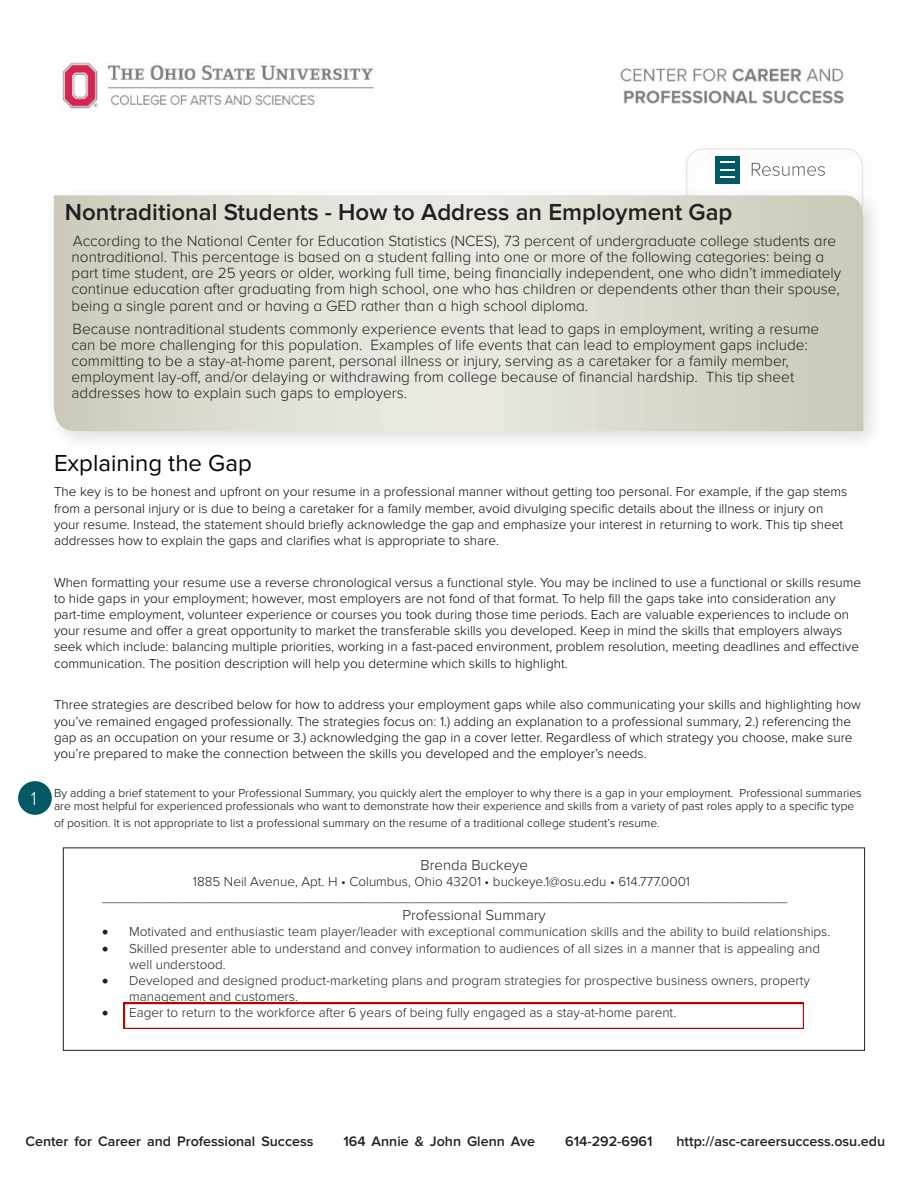
<style>
.page{position:relative;width:918px;height:1188px;background:#fff}
.page>*{position:absolute;margin:0;border:0;box-sizing:border-box;transform-origin:0 0}
.t1{font:600 24px "Proxima Nova";color:#231f20}
.t2{font:24px "Proxima Nova";color:#040503}
.t3{font:300 19.2px "Proxima Nova";color:#fff}
.t4{font:300 15.3px/16.2px "Proxima Nova";color:#231f20}
.No_Spacing{font:300 15px "Proxima Nova";color:#231f20}
.t5{font:600 14.25px "Proxima Nova";color:#231f20}
.t6{font:300 13.5px/16.2px "Proxima Nova";color:#040503}
.t7{font:300 13.5px/16.2px "Proxima Nova";color:#231f20}
.t8{font:300 12px/13.5px "Proxima Nova";color:#040503}
</style>
<div class="page">
<div style="left:686px;top:148px;width:177px;height:74px;border:2px solid #eae8e1;border-radius:18px"></div>
<div style="left:44px;top:186px;width:841px;height:267px;background:#231f20;opacity:.15"></div>
<svg style="left:54px;top:195px;width:809px;height:236px"></svg>
<div style="left:716px;top:156px;width:24px;height:27px;background:#035a64"></div>
<svg style="left:720px;top:161px;width:15px;height:2px"></svg>
<svg style="left:720px;top:169px;width:15px;height:1px"></svg>
<svg style="left:720px;top:176px;width:15px;height:2px"></svg>
<svg style="left:752px;top:163px;width:73px;height:13px"></svg>
<div style="left:18px;top:781px;width:34px;height:34px;background:#035a64;border-radius:50%"></div>
<img style="left:123px;top:1002px;width:681px;height:27px">
<div style="left:63px;top:847px;width:802px;height:204px;border:1px solid #231f20"></div>
<img style="left:62px;top:62px;width:782px;height:47px">
<p class="t1" style="left:65px;top:199px;width:669px">Nontraditional Students - How to Address an Employment Gap</p>
<p class="t4" style="left:72px;top:233px;width:771px">According to the National Center for Education Statistics (NCES), 73 percent of undergraduate college students are nontraditional. This percentage is based on a student falling into one or more of the following categories: being a part time student, are 25 years or older, working full time, being financially independent, one who didn’t immediately continue education after graduating from high school, one who has children or dependents other than their spouse, being a single parent and or having a GED rather than a high school diploma.</p>
<p class="t4" style="left:72px;top:321px;width:749px">Because nontraditional students commonly experience events that lead to gaps in employment, writing a resume can be more challenging for this population. Examples of life events that can lead to employment gaps include: committing to be a stay-at-home parent, personal illness or injury, serving as a caretaker for a family member, employment lay-off, and/or delaying or withdrawing from college because of financial hardship. This tip sheet addresses how to explain such gaps to employers.</p>
<p class="t3" style="left:31px;top:788px;width:7px">1</p>
<p class="t2" style="left:54px;top:449px;width:199px">Explaining the Gap</p>
<p class="t6" style="left:54px;top:484px;width:795px">The key is to be honest and upfront on your resume in a professional manner without getting too personal. For example, if the gap stems from a personal injury or is due to being a caretaker for a family member, avoid divulging specific details about the illness or injury on your resume. Instead, the statement should briefly acknowledge the gap and emphasize your interest in returning to work. This tip sheet addresses how to explain the gaps and clarifies what is appropriate to share.</p>
<p class="t6" style="left:54px;top:574px;width:809px">When formatting your resume use a reverse chronological versus a functional style. You may be inclined to use a functional or skills resume to hide gaps in your employment; however, most employers are not fond of that format. To help fill the gaps take into consideration any part-time employment, volunteer experience or courses you took during those time periods. Each are valuable experiences to include on your resume and offer a great opportunity to market the transferable skills you developed. Keep in mind the skills that employers always seek which include: balancing multiple priorities, working in a fast-paced environment, problem resolution, meeting deadlines and effective communication. The position description will help you determine which skills to highlight.</p>
<p class="t6" style="left:54px;top:697px;width:808px">Three strategies are described below for how to address your employment gaps while also communicating your skills and highlighting how you’ve remained engaged professionally. The strategies focus on: 1.) adding an explanation to a professional summary, 2.) referencing the gap as an occupation on your resume or 3.) acknowledging the gap in a cover letter. Regardless of which strategy you choose, make sure you’re prepared to make the connection between the skills you developed and the employer’s needs.</p>
<p class="t8" style="left:54px;top:786px;width:809px">By adding a brief statement to your Professional Summary, you quickly alert the employer to why there is a gap in your employment. Professional summaries are most helpful for experienced professionals who want to demonstrate how their experience and skills from a variety of past roles apply to a specific type</p>
<p class="t8" style="left:54px;top:816px;width:607px">of position. It is not appropriate to list a professional summary on the resume of a traditional college student’s resume.</p>
<p class="No_Spacing" style="left:421px;top:856px;width:109px">Brenda Buckeye</p>
<p class="t7" style="left:193px;top:874px;width:499px">1885 Neil Avenue, Apt. H • Columbus, Ohio 43201 • buckeye.1@osu.edu • 614.777.0001</p>
<p class="t7" style="left:102px;top:890px;width:687px">__________________________________________________________________________________________</p>
<p class="No_Spacing" style="left:403px;top:907px;width:145px">Professional Summary</p>
<p class="t7" style="left:102px;top:924px;width:730px">• Motivated and enthusiastic team player/leader with exceptional communication skills and the ability to build relationships.</p>
<p class="t7" style="left:129px;top:940px;width:692px;text-indent:-27px">• Skilled presenter able to understand and convey information to audiences of all sizes in a manner that is appealing and well understood.</p>
<p class="t7" style="left:129px;top:973px;width:682px;text-indent:-27px">• Developed and designed product-marketing plans and program strategies for prospective business owners, property management and customers.</p>
<p class="t7" style="left:102px;top:1005px;width:576px">• Eager to return to the workforce after 6 years of being fully engaged as a stay-at-home parent.</p>
<p class="t5" style="left:25px;top:1133px;width:290px">Center for Career and Professional Success</p>
<p class="t5" style="left:343px;top:1133px;width:193px">164 Annie &amp; John Glenn Ave</p>
<p class="t5" style="left:565px;top:1133px;width:89px">614-292-6961</p>
<p class="t5" style="left:677px;top:1133px;width:210px">http://asc-careersuccess.osu.edu</p>
</div>
